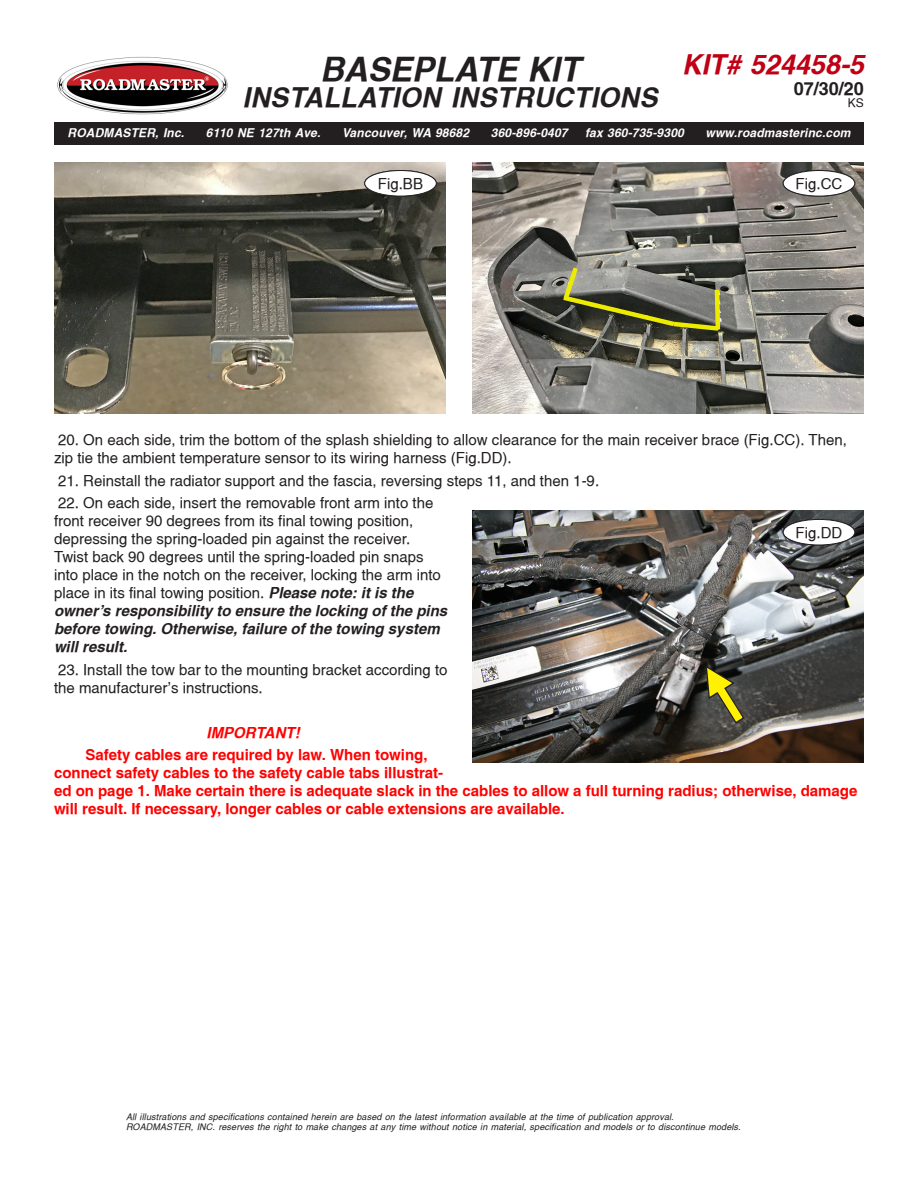
<style>
.page{position:relative;width:918px;height:1188px;background:#fff}
.page>*{position:absolute;margin:0;border:0;box-sizing:border-box;transform-origin:0 0}
.t1{font:italic 700 33px "Switzerland";color:#231f20}
.t2{font:italic 700 27px "Switzerland";letter-spacing:.015em;color:#231f20}
.t3{font:italic 700 27px "Switzerland";color:#bf0015}
.t4{font:700 18px "Switzerland";color:#231f20}
.Helv_10pt{font:15px/18px "Switzerland";color:#231f20}
.t5{font:700 15px/17.9px "Switzerland";color:#f00}
.t6{font:italic 700 15px "Switzerland";color:#f00}
.t7{font:italic 700 12px "Switzerland";letter-spacing:.015em;color:#fff}
.t8{font:12px "Switzerland";color:#231f20}
.Helv_10pt-2{font:italic 9px/10.5px "Switzerland";letter-spacing:.015em;color:#231f20}
.s1{font-weight:700;font-style:italic}
</style>
<div class="page">
<div style="left:54px;top:122px;width:810px;height:23px;background:#231f20"></div>
<img style="left:57px;top:56px;width:171px;height:59px">
<img style="left:472px;top:162px;width:392px;height:252px">
<div style="left:783px;top:171px;width:72px;height:25px;background:#fff;border-radius:50%"></div>
<div style="left:783px;top:170px;width:72px;height:26px;border:1px solid #231f20;border-radius:50%"></div>
<svg style="left:558px;top:263px;width:165px;height:71px;background:#6d6d54"></svg>
<img style="left:472px;top:511px;width:392px;height:252px">
<div style="left:783px;top:519px;width:72px;height:26px;background:#fff;border-radius:50%"></div>
<div style="left:783px;top:519px;width:72px;height:26px;border:1px solid #231f20;border-radius:50%"></div>
<svg style="left:692px;top:656px;width:62px;height:74px;background:#5a5837"></svg>
<img style="left:54px;top:162px;width:392px;height:252px">
<div style="left:365px;top:171px;width:71px;height:25px;background:#fff;border-radius:50%"></div>
<div style="left:364px;top:170px;width:72px;height:26px;border:1px solid #231f20;border-radius:50%"></div>
<h1 class="t1" style="left:320px;top:50px;width:261px">BASEPLATE KIT</h1>
<h2 class="t2" style="left:243px;top:82px;width:417px">INSTALLATION INSTRUCTIONS</h2>
<h2 class="t3" style="left:682px;top:49px;width:184px">KIT# 524458-5</h2>
<p class="t4" style="left:794px;top:78px;width:72px">07/30/20</p>
<p class="t8" style="left:848px;top:96px;width:18px">KS</p>
<p class="t7" style="left:68px;top:125px;width:118px">ROADMASTER, Inc.</p>
<p class="t7" style="left:206px;top:125px;width:116px">6110 NE 127th Ave.</p>
<p class="t7" style="left:342px;top:125px;width:129px">Vancouver, WA 98682</p>
<p class="t7" style="left:491px;top:125px;width:78px">360-896-0407</p>
<p class="t7" style="left:585px;top:125px;width:100px">fax 360-735-9300</p>
<p class="t7" style="left:706px;top:125px;width:146px">www.roadmasterinc.com</p>
<p class="Helv_10pt" style="left:796px;top:174px;width:48px">Fig.CC</p>
<p class="Helv_10pt" style="left:378px;top:174px;width:47px">Fig.BB</p>
<p class="Helv_10pt" style="left:383px;top:174px;width:37px">Fig.R</p>
<p class="Helv_10pt" style="left:801px;top:174px;width:37px">Fig.R</p>
<p class="Helv_10pt" style="left:54px;top:431px;width:795px">20. On each side, trim the bottom of the splash shielding to allow clearance for the main receiver brace (Fig.CC). Then, zip tie the ambient temperature sensor to its wiring harness (Fig.DD).</p>
<p class="Helv_10pt" style="left:58px;top:471px;width:543px">21. Reinstall the radiator support and the fascia, reversing steps 11, and then 1-9.</p>
<p class="Helv_10pt" style="left:54px;top:494px;width:395px">22. On each side, insert the removable front arm into the front receiver 90 degrees from its final towing position, depressing the spring-loaded pin against the receiver.<br>Twist back 90 degrees until the spring-loaded pin snaps into place in the notch on the receiver, locking the arm into place in its final towing position. <span class="s1">Please note: it is the owner's responsibility to ensure the locking of the pins before towing. Otherwise, failure of the towing system will result.</span></p>
<p class="Helv_10pt" style="left:54px;top:661px;width:395px">23. Install the tow bar to the mounting bracket according to the manufacturer's instructions.</p>
<p class="t6" style="left:207px;top:724px;width:95px">IMPORTANT!</p>
<p class="t5" style="left:54px;top:746px;width:805px;text-indent:32px">Safety cables are required by law. When towing,<br>connect safety cables to the safety cable tabs illustrat-<br>ed on page 1. Make certain there is adequate slack in the cables to allow a full turning radius; otherwise, damage will result. If necessary, longer cables or cable extensions are available.</p>
<p class="Helv_10pt" style="left:796px;top:523px;width:48px">Fig.DD</p>
<p class="Helv_10pt" style="left:801px;top:523px;width:37px">Fig.R</p>
<p class="Helv_10pt-2" style="left:126px;top:1111px;width:616px">All illustrations and specifications contained herein are based on the latest information available at the time of publication approval.<br>ROADMASTER, INC. reserves the right to make changes at any time without notice in material, specification and models or to discontinue models.</p>
</div>
